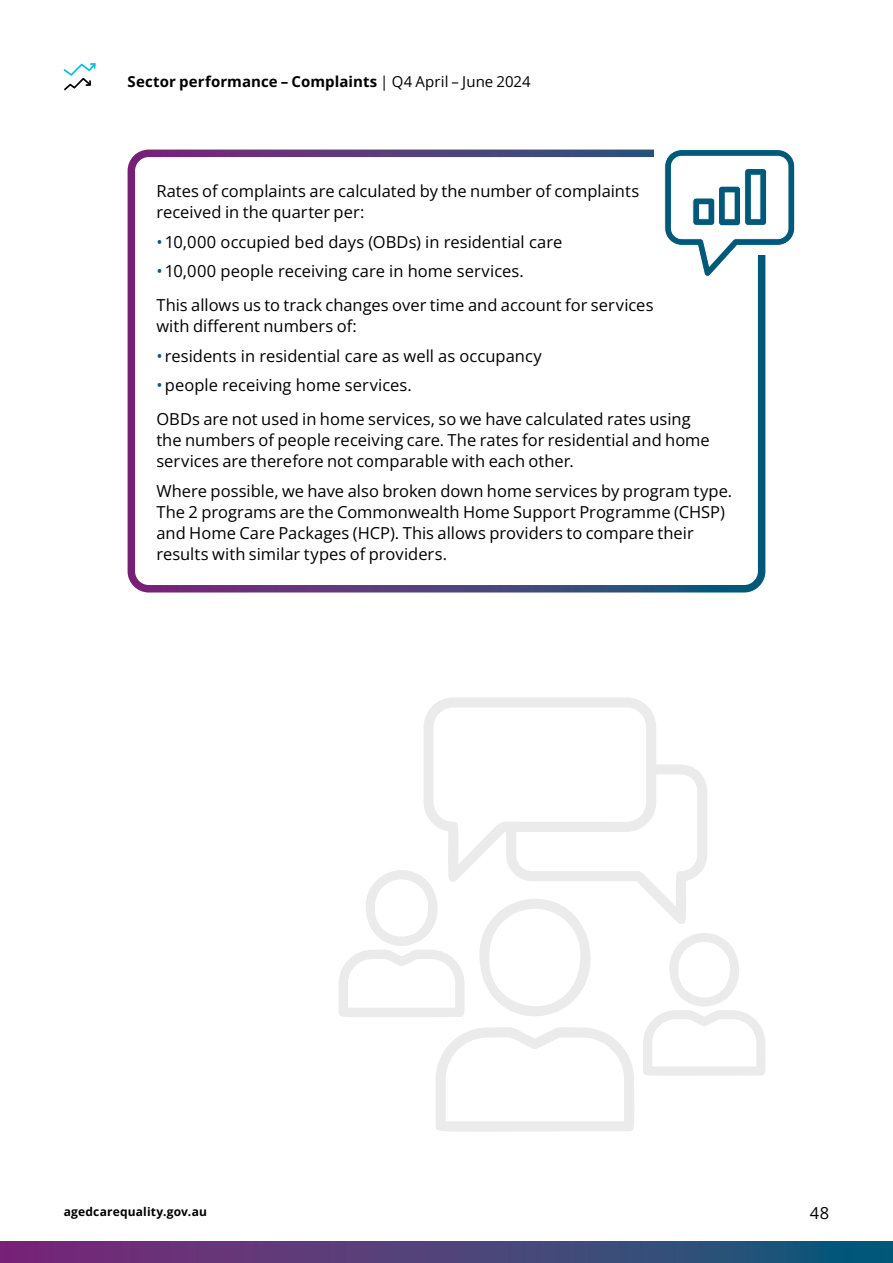
<style>
.page{position:relative;width:893px;height:1263px;background:#fff}
.page>*{position:absolute;margin:0;border:0;box-sizing:border-box;transform-origin:0 0}
.Body_Copy{font:16.5px/21px "Open Sans";color:#000}
.t1{font:700 15px "Open Sans";letter-spacing:.005em;color:#000}
.t2{font:700 12px "Open Sans";letter-spacing:.01em;color:#000}
.s1{font-weight:400}
.s2{color:#005978}
</style>
<div class="page">
<svg style="left:0;top:1242px;width:893px;height:21px"></svg>
<div style="left:128px;top:150px;width:637px;height:442px;border:8px solid #fff;border-radius:18px"></div>
<div style="left:654px;top:90px;width:153px;height:165px;background:#fff"></div>
<svg style="left:64px;top:63px;width:32px;height:28px"></svg>
<svg style="left:424px;top:697px;width:283px;height:227px"></svg>
<svg style="left:643px;top:933px;width:122px;height:143px"></svg>
<svg style="left:339px;top:868px;width:297px;height:264px"></svg>
<svg style="left:664px;top:149px;width:131px;height:128px"></svg>
<p class="t1" style="left:128px;top:71px;width:405px">Sector performance – Complaints <span class="s1">| Q4 April – June 2024</span></p>
<p class="Body_Copy" style="left:156px;top:181px;width:484px">Rates of complaints are calculated by the number of complaints received in the quarter per:</p>
<p class="Body_Copy" style="left:156px;top:231px;width:408px"><span class="s2">•</span>10,000 occupied bed days (OBDs) in residential care</p>
<p class="Body_Copy" style="left:156px;top:261px;width:369px"><span class="s2">•</span>10,000 people receiving care in home services.</p>
<p class="Body_Copy" style="left:156px;top:294px;width:499px">This allows us to track changes over time and account for services with different numbers of:</p>
<p class="Body_Copy" style="left:156px;top:345px;width:387px"><span class="s2">•</span> residents in residential care as well as occupancy</p>
<p class="Body_Copy" style="left:156px;top:374px;width:257px"><span class="s2">•</span>people receiving home services.</p>
<p class="Body_Copy" style="left:156px;top:408px;width:555px">OBDs are not used in home services, so we have calculated rates using the numbers of people receiving care. The rates for residential and home services are therefore not comparable with each other.</p>
<p class="Body_Copy" style="left:156px;top:480px;width:577px">Where possible, we have also broken down home services by program type.<br>The 2 programs are the Commonwealth Home Support Programme (CHSP) and Home Care Packages (HCP). This allows providers to compare their results with similar types of providers.</p>
<p class="t2" style="left:64px;top:1203px;width:145px">agedcarequality.gov.au</p>
<p class="Body_Copy" style="left:810px;top:1202px;width:21px">48</p>
</div>
